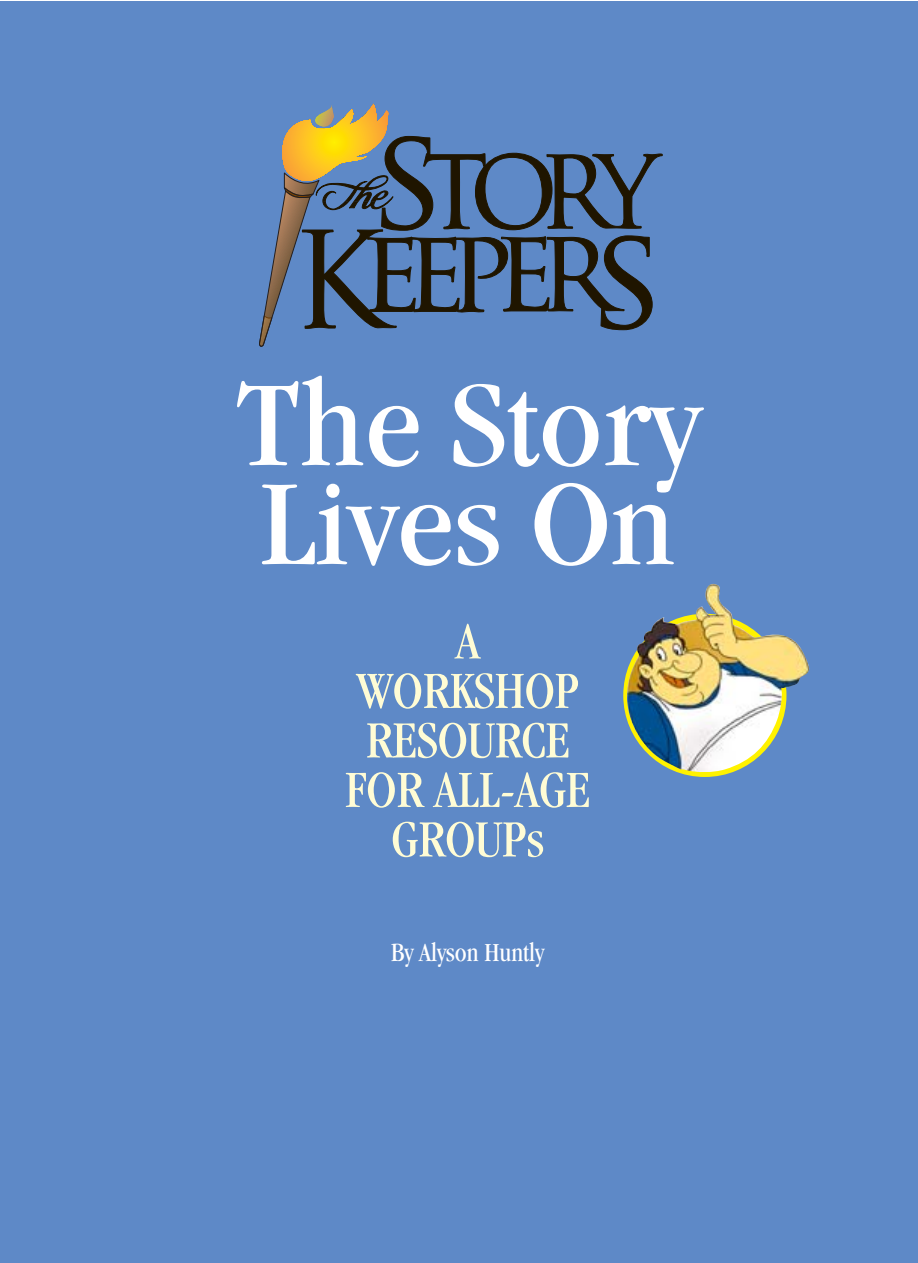
<style>
.page{position:relative;width:918px;height:1263px;background:#fff}
.page>*{position:absolute;margin:0;border:0;box-sizing:border-box;transform-origin:0 0}
.t1{font:condensed 126px/99px "Garamond";color:#fff;scale:1.15 1}
.t2{font:condensed 54px/49.5px "Garamond";color:#fffcd5;text-align:center}
.t3{font:condensed 27px "Garamond";color:#fff}
</style>
<div class="page">
<div style="left:0;top:2px;width:918px;height:1261px;background:#5e89c7"></div>
<svg style="left:259px;top:104px;width:403px;height:243px"></svg>
<img style="left:623px;top:583px;width:187px;height:190px">
<h1 class="t1" style="left:236px;top:385px;width:404px">The Story<br>Lives On</h1>
<p class="t2" style="left:345px;top:621px;width:246px">A<br>WORKSHOP<br>RESOURCE<br>FOR ALL-AGE<br>GROUPs</p>
<p class="t3" style="left:391px;top:942px;width:155px">By Alyson Huntly</p>
</div>
